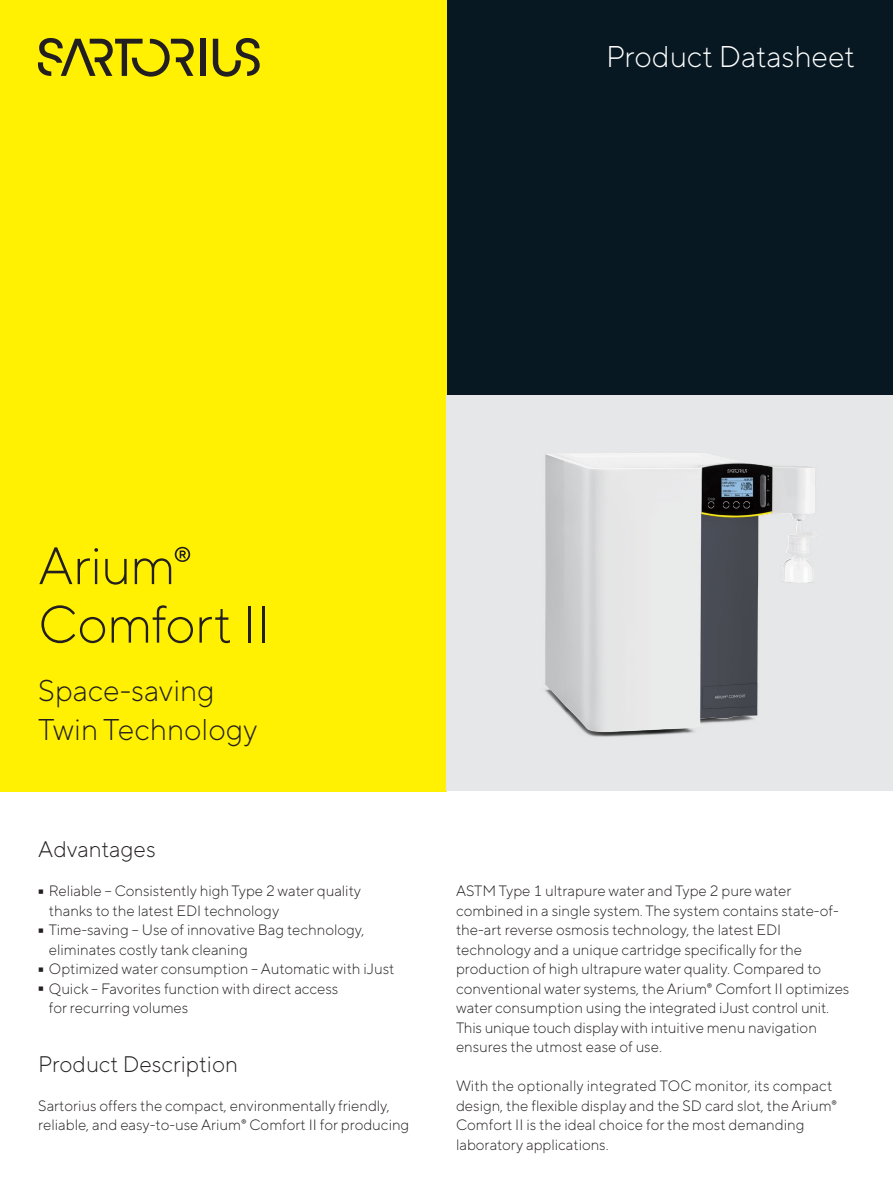
<style>
.page{position:relative;width:893px;height:1191px;background:#fff}
.page>*{position:absolute;margin:0;border:0;box-sizing:border-box;transform-origin:0 0}
.t1{font:300 95.25px "TT Norms Pro";color:#231f20;scale:.16 1}
.Head_01_black{font:300 52.5px/58.5px "TT Norms Pro";letter-spacing:-.01em;color:#231f20}
.Head_03_black{font:300 30px/39px "TT Norms Pro";color:#231f20}
.t2{font:300 30px "TT Norms Pro";color:#fff}
.Head_04_black{font:300 22.5px "TT Norms Pro";color:#231f20}
.t3{font:300 15px/19.5px "TT Norms Pro";color:#231f20}
</style>
<div class="page">
<div style="left:446px;top:0;width:447px;height:395px;background:#071822"></div>
<div style="left:0;top:0;width:446px;height:791px;background:#fff101"></div>
<div style="left:446px;top:395px;width:447px;height:396px;background:#e6e7e9"></div>
<img style="left:545px;top:453px;width:268px;height:278px">
<div style="left:200px;top:39px;width:5px;height:37px;background:#231f20"></div>
<svg style="left:213px;top:38px;width:47px;height:39px"></svg>
<svg style="left:38px;top:38px;width:156px;height:39px"></svg>
<h3 class="t2" style="left:606px;top:35px;width:251px">Product Datasheet</h3>
<p class="Head_01_black" style="left:38px;top:533px;width:233px">Arium®<br>Comfort II</p>
<p class="Head_03_black" style="left:38px;top:669px;width:221px">Space-saving<br>Twin Technology</p>
<p class="Head_04_black" style="left:38px;top:833px;width:119px">Advantages</p>
<p class="t1" style="left:38px;top:817px;width:38px">-</p>
<p class="t3" style="left:49px;top:880px;width:314px">Reliable – Consistently high Type 2 water quality thanks to the latest EDI technology</p>
<p class="t1" style="left:38px;top:856px;width:38px">-</p>
<p class="t3" style="left:49px;top:919px;width:317px">Time-saving – Use of innovative Bag technology, eliminates costly tank cleaning</p>
<p class="t1" style="left:38px;top:895px;width:38px">-</p>
<p class="t3" style="left:49px;top:958px;width:347px">Optimized water consumption – Automatic with iJust</p>
<p class="t1" style="left:38px;top:915px;width:38px">-</p>
<p class="t3" style="left:49px;top:978px;width:291px">Quick – Favorites function with direct access for recurring volumes</p>
<p class="Head_04_black" style="left:38px;top:1047px;width:201px">Product Description</p>
<p class="t3" style="left:38px;top:1095px;width:353px">Sartorius offers the compact, environmentally friendly,</p>
<p class="t3" style="left:38px;top:1114px;width:372px">reliable, and easy-to-use Arium® Comfort II for producing</p>
<p class="t3" style="left:456px;top:880px;width:337px">ASTM Type 1 ultrapure water and Type 2 pure water</p>
<p class="t3" style="left:456px;top:900px;width:384px">combined in a single system. The system contains state-of&shy;the-art reverse osmosis technology, the latest EDI</p>
<p class="t3" style="left:456px;top:939px;width:348px">technology and a unique cartridge specifically for the</p>
<p class="t3" style="left:456px;top:958px;width:367px">production of high ultrapure water quality. Compared to</p>
<p class="t3" style="left:456px;top:978px;width:395px">conventional water systems, the Arium® Comfort II optimizes water consumption using the integrated iJust control unit.<br>This unique touch display with intuitive menu navigation</p>
<p class="t3" style="left:456px;top:1036px;width:207px">ensures the utmost ease of use.</p>
<p class="t3" style="left:456px;top:1075px;width:382px">With the optionally integrated TOC monitor, its compact design, the flexible display and the SD card slot, the Arium®<br>Comfort II is the ideal choice for the most demanding</p>
<p class="t3" style="left:456px;top:1134px;width:154px">laboratory applications.</p>
</div>
